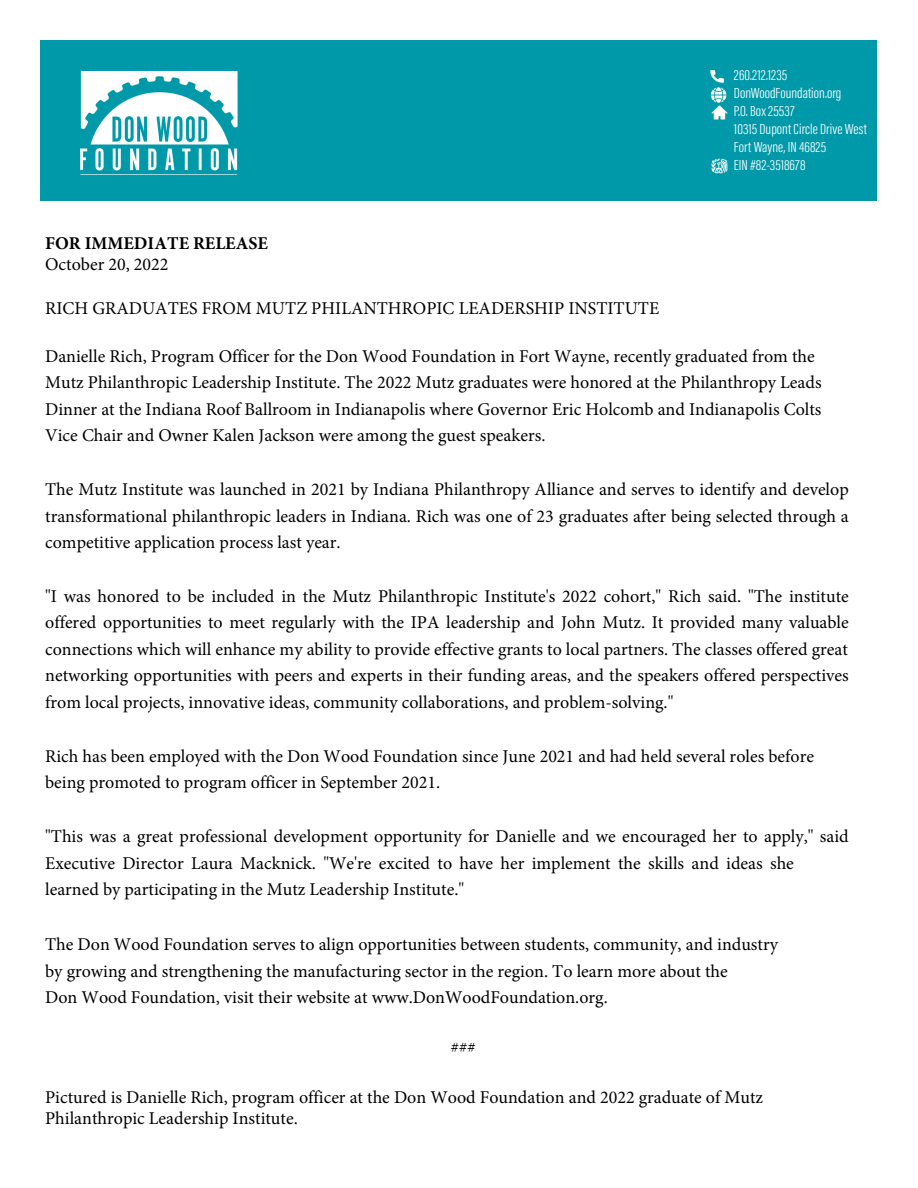
<style>
.page{position:relative;width:918px;height:1188px;background:#fff}
.page>*{position:absolute;margin:0;border:0;box-sizing:border-box;transform-origin:0 0}
.t1{font:18px/26.5px "Minion Pro";color:#000}
.t2{font:700 18px "Minion Pro";color:#000}
.t3{font:15px "Acumin Variable Concept";color:#fff;scale:1.15 1}
.t4{font:15px "Minion Pro";color:#000;scale:1.15 1}
</style>
<div class="page">
<div style="left:40px;top:40px;width:838px;height:161px;background:#0099a9"></div>
<img style="left:710px;top:70px;width:15px;height:13px">
<img style="left:710px;top:87px;width:18px;height:33px">
<img style="left:711px;top:158px;width:17px;height:16px">
<img style="left:80px;top:72px;width:158px;height:103px">
<p class="t3" style="left:734px;top:65px;width:48px">260.212.1235</p>
<p class="t3" style="left:734px;top:83px;width:95px">DonWoodFoundation.org</p>
<p class="t3" style="left:734px;top:101px;width:54px">P.O. Box 25537</p>
<p class="t3" style="left:734px;top:119px;width:117px">10315 Dupont Circle Drive West</p>
<p class="t3" style="left:734px;top:137px;width:82px">Fort Wayne, IN 46825</p>
<p class="t3" style="left:734px;top:155px;width:64px">EIN #82-3518678</p>
<p class="t2" style="left:45px;top:230px;width:224px">FOR IMMEDIATE RELEASE</p>
<p class="t1" style="left:45px;top:251px;width:125px">October 20, 2022</p>
<p class="t1" style="left:45px;top:295px;width:616px">RICH GRADUATES FROM MUTZ PHILANTHROPIC LEADERSHIP INSTITUTE</p>
<p class="t1" style="left:45px;top:343px;width:778px">Danielle Rich, Program Officer for the Don Wood Foundation in Fort Wayne, recently graduated from the Mutz Philanthropic Leadership Institute. The 2022 Mutz graduates were honored at the Philanthropy Leads Dinner at the Indiana Roof Ballroom in Indianapolis where Governor Eric Holcomb and Indianapolis Colts Vice Chair and Owner Kalen Jackson were among the guest speakers.</p>
<p class="t1" style="left:45px;top:476px;width:805px;text-align:justify">The Mutz Institute was launched in 2021 by Indiana Philanthropy Alliance and serves to identify and develop transformational philanthropic leaders in Indiana. Rich was one of 23 graduates after being selected through a competitive application process last year.</p>
<p class="t1" style="left:45px;top:583px;width:805px;text-align:justify">"I was honored to be included in the Mutz Philanthropic Institute's 2022 cohort," Rich said. "The institute offered opportunities to meet regularly with the IPA leadership and John Mutz. It provided many valuable connections which will enhance my ability to provide effective grants to local partners. The classes offered great networking opportunities with peers and experts in their funding areas, and the speakers offered perspectives from local projects, innovative ideas, community collaborations, and problem-solving."</p>
<p class="t1" style="left:45px;top:743px;width:770px">Rich has been employed with the Don Wood Foundation since June 2021 and had held several roles before being promoted to program officer in September 2021.</p>
<p class="t1" style="left:45px;top:824px;width:805px">"This was a great professional development opportunity for Danielle and we encouraged her to apply," said<br>Executive Director Laura Macknick. "We're excited to have her implement the skills and ideas she learned by participating in the Mutz Leadership Institute."</p>
<p class="t1" style="left:45px;top:931px;width:734px">The Don Wood Foundation serves to align opportunities between students, community, and industry by growing and strengthening the manufacturing sector in the region. To learn more about the<br>Don Wood Foundation, visit their website at www.DonWoodFoundation.org.</p>
<p class="t4" style="left:451px;top:1038px;width:23px">###</p>
<p class="t1" style="left:45px;top:1086px;width:720px;line-height:21.6px">Pictured is Danielle Rich, program officer at the Don Wood Foundation and 2022 graduate of Mutz<br>Philanthropic Leadership Institute.</p>
</div>
